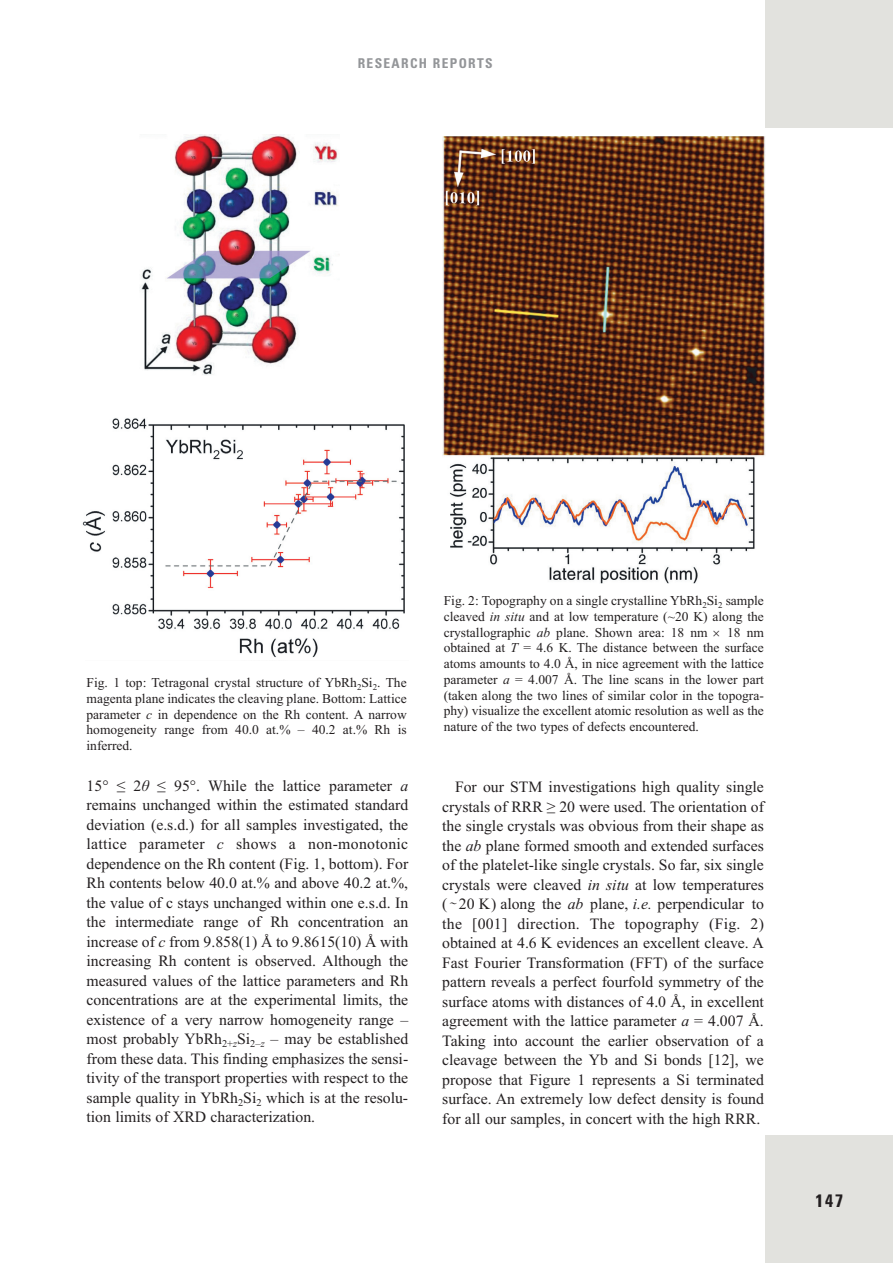
<style>
.page{position:relative;width:893px;height:1263px;background:#fff}
.page>*{position:absolute;margin:0;border:0;box-sizing:border-box;transform-origin:0 0}
.t1{font:700 condensed 18px "Univers";color:#231f20}
.t2{font:15.75px/19.5px "Times New Roman";color:#231f20;text-align:justify}
.t3{font:13.5px/15.8px "Times New Roman";color:#231f20}
.t4{font:700 condensed 13.5px "Univers";letter-spacing:.1em;color:#939598}
.s1{font-style:italic}
.s2{font-family:"MS Mincho"}
</style>
<div class="page">
<div style="left:765px;top:0;width:128px;height:128px;background:#e2e2de"></div>
<div style="left:765px;top:1135px;width:128px;height:128px;background:#e2e2de"></div>
<img style="left:141px;top:135px;width:198px;height:240px">
<img style="left:82px;top:418px;width:323px;height:239px">
<svg style="left:442px;top:136px;width:324px;height:448px"></svg>
<p class="t4" style="left:358px;top:58px;width:136px">RESEARCH REPORTS</p>
<p class="t3" style="left:87px;top:676px;width:322px">Fig. 1 top: Tetragonal crystal structure of YbRh<sub>2</sub>Si<sub>2</sub>. The magenta plane indicates the cleaving plane. Bottom: Lattice</p>
<p class="t3" style="left:87px;top:723px;width:322px">homogeneity range from 40.0 at.% – 40.2 at.% Rh is inferred.</p>
<p class="t3" style="left:87px;top:707px;width:322px">parameter <span class="s1">c</span> in dependence on the Rh content. A narrow</p>
<p class="t3" style="left:444px;top:594px;width:322px;text-align:justify">Fig. 2: Topography on a single crystalline YbRh<sub>2</sub>Si<sub>2</sub> sample cleaved <span class="s1">in situ</span> and at low temperature (~20 K) along the crystallographic <span class="s1">ab</span> plane. Shown area: 18 nm</p>
<p class="t3" style="left:444px;top:626px;width:322px;text-align:justify;text-indent:283px">18 nm obtained at <span class="s1">T</span> = 4.6 K. The distance between the surface atoms amounts to 4.0 Å, in nice agreement with the lattice parameter <span class="s1">a</span> = 4.007 Å. The line scans in the lower part (taken along the two lines of similar color in the topogra&shy;phy) visualize the excellent atomic resolution as well as the nature of the two types of defects encountered.</p>
<p class="t2" style="left:87px;top:777px;width:323px">15° ≤ 2<span class="s1">θ</span> ≤ 95°. While the lattice parameter <span class="s1">a </span>remains unchanged within the estimated standard deviation (e.s.d.) for all samples investigated, the lattice parameter <span class="s1">c</span> shows a non-monotonic dependence on the Rh content (Fig. 1, bottom). For Rh contents below 40.0 at.% and above 40.2 at.%, the value of c stays unchanged within one e.s.d. In the intermediate range of Rh concentration an increase of <span class="s1">c</span> from 9.858(1) Å to 9.8615(10) Å with increasing Rh content is observed. Although the measured values of the lattice parameters and Rh concentrations are at the experimental limits, the existence of a very narrow homogeneity range – most probably YbRh<sub>2+</sub><sub>z</sub>Si<sub>2–</sub><sub>z</sub> – may be established from these data. This finding emphasizes the sensi&shy;tivity of the transport properties with respect to the sample quality in YbRh<sub>2</sub>Si<sub>2</sub> which is at the resolu&shy;tion limits of XRD characterization.</p>
<p class="t2" style="left:442px;top:778px;width:323px;text-indent:13px">For our STM investigations high quality single crystals of RRR ≥ 20 were used. The orientation of the single crystals was obvious from their shape as the <span class="s1">ab</span> plane formed smooth and extended surfaces of the platelet-like single crystals. So far, six single crystals were cleaved <span class="s1">in situ</span> at low temperatures ( <span class="s2">∼</span>20 K) along the <span class="s1">ab</span> plane, <span class="s1">i.e.</span> perpendicular to the [001] direction. The topography (Fig. 2) obtained at 4.6 K evidences an excellent cleave. A Fast Fourier Transformation (FFT) of the surface pattern reveals a perfect fourfold symmetry of the surface atoms with distances of 4.0 Å, in excellent agreement with the lattice parameter <span class="s1">a</span> = 4.007 Å.<br>Taking into account the earlier observation of a cleavage between the Yb and Si bonds [12], we propose that Figure 1 represents a Si terminated surface. An extremely low defect density is found for all our samples, in concert with the high RRR.</p>
<p class="t1" style="left:815px;top:1193px;width:29px">147</p>
</div>
